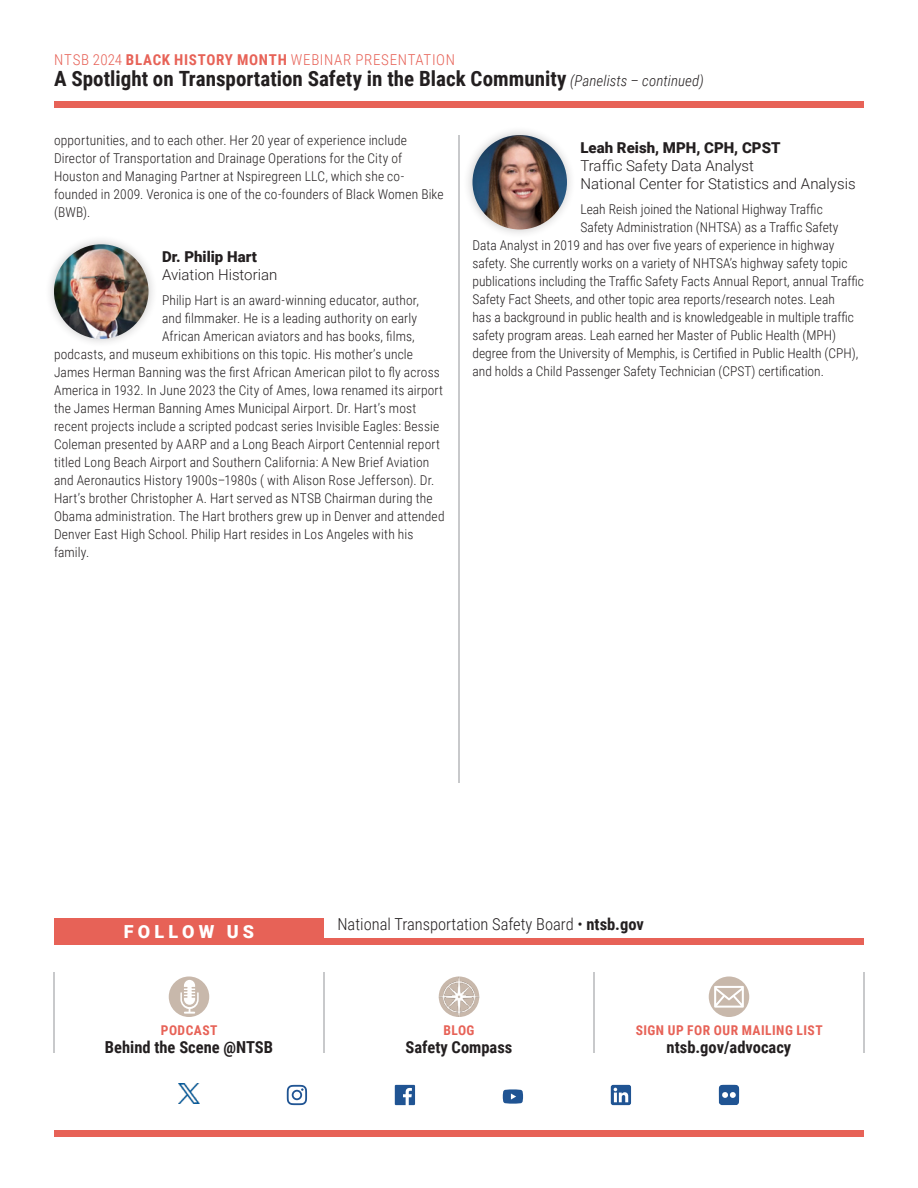
<style>
.page{position:relative;width:918px;height:1188px;background:#fff}
.page>*{position:absolute;margin:0;border:0;box-sizing:border-box;transform-origin:0 0}
.t1{font:700 21px "Roboto Condensed";color:#231f20}
.t2{font:900 18px "Roboto";letter-spacing:.23em;color:#fff}
.t3{font:700 16.5px "Roboto Condensed";color:#231f20}
.Name_2{font:300 16.5px "Roboto Condensed";color:#231f20}
.Name_2-2{font:300 15px/18px "Roboto";color:#231f20}
.t4{font:300 15px "Roboto Condensed";letter-spacing:.045em;color:#e76257}
.Name_1{font:900 15px "Roboto";color:#231f20}
.Text_1{font:300 13.5px/18px "Roboto Condensed";letter-spacing:.005em;color:#231f20}
.t5{font:700 13.5px "Roboto Condensed";letter-spacing:.035em;color:#e76257}
.s1{font-weight:700}
.s2{font-weight:300;font-style:italic;font-size:15px}
</style>
<div class="page">
<div style="left:54px;top:938px;width:810px;height:7px;background:#e76257"></div>
<div style="left:45px;top:235px;width:113px;height:113px;background:#231f20;opacity:.25"></div>
<img style="left:54px;top:244px;width:94px;height:95px;border-radius:47px">
<div style="left:463px;top:126px;width:114px;height:113px;background:#231f20;opacity:.25"></div>
<img style="left:472px;top:135px;width:95px;height:95px;border-radius:47px">
<hr style="left:459px;top:135px;width:1px;height:648px;background:#939598">
<img style="left:179px;top:1084px;width:20px;height:19px">
<svg style="left:287px;top:1085px;width:20px;height:20px"></svg>
<svg style="left:395px;top:1085px;width:20px;height:20px"></svg>
<svg style="left:503px;top:1089px;width:20px;height:15px"></svg>
<svg style="left:611px;top:1085px;width:20px;height:20px"></svg>
<svg style="left:719px;top:1085px;width:20px;height:20px"></svg>
<div style="left:169px;top:976px;width:40px;height:41px;background:#c8b8ab;border-radius:50%"></div>
<svg style="left:180px;top:980px;width:19px;height:34px"></svg>
<img style="left:439px;top:976px;width:40px;height:41px">
<div style="left:709px;top:976px;width:40px;height:41px;background:#c8b8ab;border-radius:50%"></div>
<svg style="left:714px;top:986px;width:30px;height:22px"></svg>
<div style="left:54px;top:101px;width:810px;height:7px;background:#e76257"></div>
<div style="left:54px;top:1131px;width:810px;height:6px;background:#e76257"></div>
<hr style="left:324px;top:972px;width:1px;height:81px;background:#939598">
<hr style="left:594px;top:972px;width:1px;height:81px;background:#939598">
<hr style="left:864px;top:972px;width:1px;height:81px;background:#939598">
<hr style="left:54px;top:972px;width:1px;height:81px;background:#939598">
<div style="left:54px;top:918px;width:270px;height:27px;background:#e76257"></div>
<p class="t4" style="left:54px;top:49px;width:402px">NTSB 2024 <span class="s1">BLACK HISTORY MONTH</span> WEBINAR PRESENTATION</p>
<p class="t1" style="left:54px;top:64px;width:651px">A Spotlight on Transportation Safety in the Black Community <span class="s2">(Panelists – continued)</span></p>
<p class="Text_1" style="left:54px;top:131px;width:391px">opportunities, and to each other. Her 20 year of experience include Director of Transportation and Drainage Operations for the City of Houston and Managing Partner at Nspiregreen LLC, which she co&shy;founded in 2009. Veronica is one of the co-founders of Black Women Bike (BWB).</p>
<p class="Name_1" style="left:162px;top:246px;width:96px">Dr. Philip Hart</p>
<p class="Name_2-2" style="left:162px;top:265px;width:117px">Aviation Historian</p>
<p class="Text_1" style="left:162px;top:291px;width:258px">Philip Hart is an award-winning educator, author,</p>
<p class="Text_1" style="left:162px;top:309px;width:257px">and filmmaker. He is a leading authority on early</p>
<p class="Text_1" style="left:162px;top:327px;width:254px">African American aviators and has books, films,</p>
<p class="Text_1" style="left:54px;top:345px;width:361px">podcasts, and museum exhibitions on this topic. His mother’s uncle</p>
<p class="Text_1" style="left:54px;top:363px;width:387px">James Herman Banning was the first African American pilot to fly across</p>
<p class="Text_1" style="left:54px;top:381px;width:391px">America in 1932. In June 2023 the City of Ames, Iowa renamed its airport</p>
<p class="Text_1" style="left:54px;top:399px;width:364px">the James Herman Banning Ames Municipal Airport. Dr. Hart’s most</p>
<p class="Text_1" style="left:54px;top:417px;width:387px">recent projects include a scripted podcast series Invisible Eagles: Bessie</p>
<p class="Text_1" style="left:54px;top:435px;width:388px">Coleman presented by AARP and a Long Beach Airport Centennial report</p>
<p class="Text_1" style="left:54px;top:453px;width:377px">titled Long Beach Airport and Southern California: A New Brief Aviation</p>
<p class="Text_1" style="left:54px;top:471px;width:382px">and Aeronautics History 1900s–1980s ( with Alison Rose Jefferson). Dr.</p>
<p class="Text_1" style="left:54px;top:489px;width:380px">Hart’s brother Christopher A. Hart served as NTSB Chairman during the</p>
<p class="Text_1" style="left:54px;top:507px;width:392px">Obama administration. The Hart brothers grew up in Denver and attended</p>
<p class="Text_1" style="left:54px;top:525px;width:361px">Denver East High School. Philip Hart resides in Los Angeles with his</p>
<p class="Text_1" style="left:54px;top:543px;width:37px">family.</p>
<p class="Name_1" style="left:580px;top:137px;width:202px">Leah Reish, MPH, CPH, CPST</p>
<p class="Name_2-2" style="left:580px;top:156px;width:277px">Traffic Safety Data Analyst<br>National Center for Statistics and Analysis</p>
<p class="Text_1" style="left:580px;top:199px;width:244px">Leah Reish joined the National Highway Traffic</p>
<p class="Text_1" style="left:580px;top:217px;width:260px">Safety Administration (NHTSA) as a Traffic Safety</p>
<p class="Text_1" style="left:472px;top:235px;width:363px">Data Analyst in 2019 and has over five years of experience in highway</p>
<p class="Text_1" style="left:472px;top:253px;width:377px">safety. She currently works on a variety of NHTSA’s highway safety topic</p>
<p class="Text_1" style="left:472px;top:271px;width:393px">publications including the Traffic Safety Facts Annual Report, annual Traffic</p>
<p class="Text_1" style="left:472px;top:289px;width:364px">Safety Fact Sheets, and other topic area reports/research notes. Leah</p>
<p class="Text_1" style="left:472px;top:307px;width:383px">has a background in public health and is knowledgeable in multiple traffic</p>
<p class="Text_1" style="left:472px;top:325px;width:365px">safety program areas. Leah earned her Master of Public Health (MPH)</p>
<p class="Text_1" style="left:472px;top:343px;width:387px">degree from the University of Memphis, is Certified in Public Health (CPH),</p>
<p class="Text_1" style="left:472px;top:361px;width:353px">and holds a Child Passenger Safety Technician (CPST) certification.</p>
<p class="t2" style="left:124px;top:919px;width:132px">FOLLOW US</p>
<p class="t5" style="left:161px;top:1021px;width:58px">PODCAST</p>
<p class="t3" style="left:105px;top:1036px;width:170px">Behind the Scene @NTSB</p>
<p class="Name_2" style="left:338px;top:913px;width:308px">National Transportation Safety Board • <span class="s1">ntsb.gov</span></p>
<p class="t5" style="left:443px;top:1021px;width:33px">BLOG</p>
<p class="t3" style="left:406px;top:1036px;width:108px">Safety Compass</p>
<p class="t5" style="left:636px;top:1021px;width:188px">SIGN UP FOR OUR MAILING LIST</p>
<p class="t3" style="left:667px;top:1036px;width:126px">ntsb.gov/advocacy</p>
</div>
